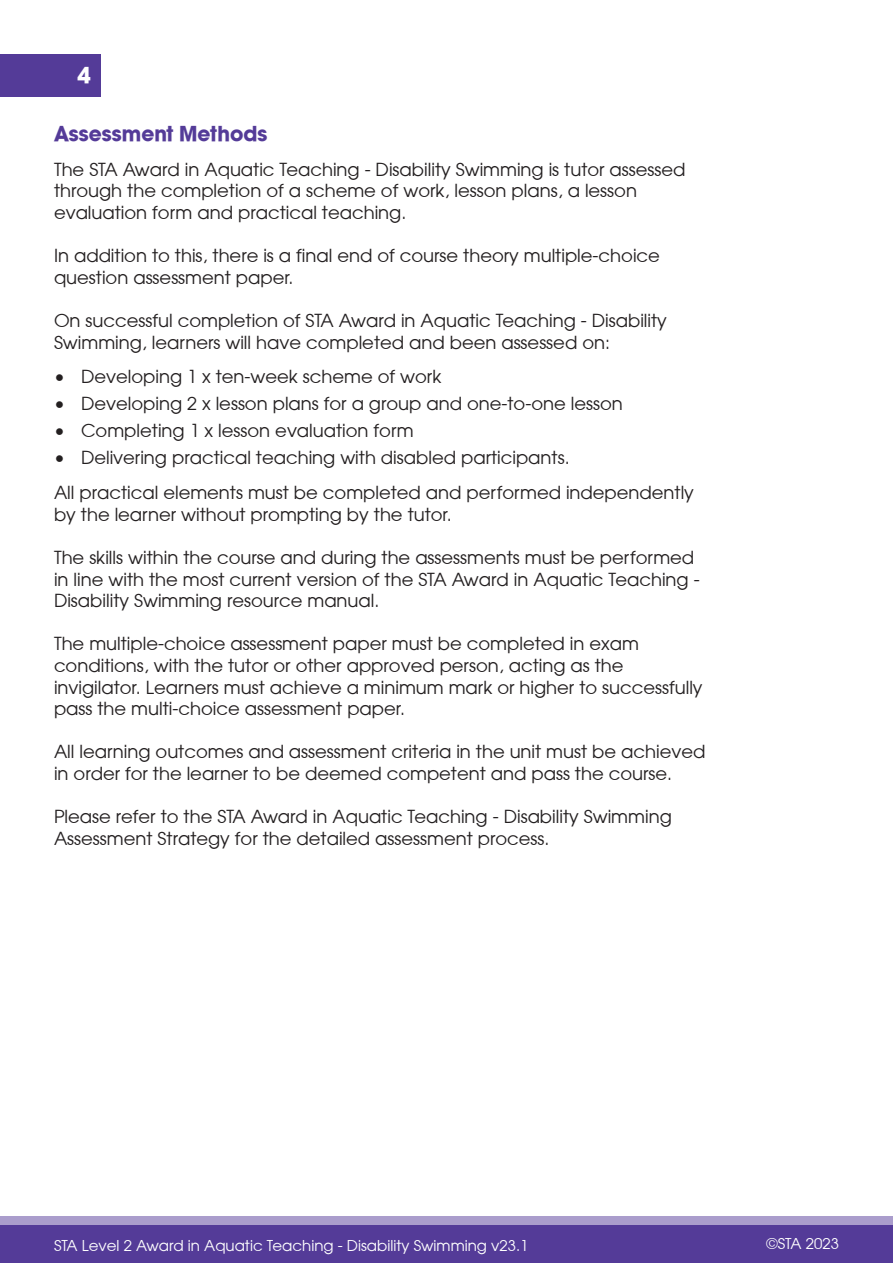
<style>
.page{position:relative;width:893px;height:1263px;background:#fff}
.page>*{position:absolute;margin:0;border:0;box-sizing:border-box;transform-origin:0 0}
.t1{font:24px "Avant Garde Md ITCTT Bold";color:#fff}
.t2{font:22.5px "Avant Garde Md ITCTT Bold";color:#543b98}
.t3{font:18px/21.6px "Avant Garde";color:#231f20}
.t4{font:15px "Avant Garde";color:#fff}
</style>
<div class="page">
<div style="left:0;top:1216px;width:893px;height:38px;background:#aa9dcc"></div>
<div style="left:0;top:54px;width:101px;height:42px;background:#543b98"></div>
<div style="left:0;top:1225px;width:893px;height:38px;background:#543b98"></div>
<h1 class="t1" style="left:78px;top:61px;width:15px">4</h1>
<p class="t2" style="left:54px;top:120px;width:215px">Assessment Methods</p>
<p class="t3" style="left:54px;top:158px;width:633px">The STA Award in Aquatic Teaching - Disability Swimming is tutor assessed through the completion of a scheme of work, lesson plans, a lesson</p>
<p class="t3" style="left:54px;top:201px;width:354px">evaluation form and practical teaching.</p>
<p class="t3" style="left:54px;top:244px;width:607px">In addition to this, there is a final end of course theory multiple-choice question assessment paper.</p>
<p class="t3" style="left:54px;top:309px;width:614px">On successful completion of STA Award in Aquatic Teaching - Disability<br>Swimming, learners will have completed and been assessed on:</p>
<p class="t3" style="left:54px;top:366px;width:389px">• Developing 1 x ten-week scheme of work</p>
<p class="t3" style="left:54px;top:393px;width:570px">• Developing 2 x lesson plans for a group and one-to-one lesson</p>
<p class="t3" style="left:54px;top:420px;width:361px">• Completing 1 x lesson evaluation form</p>
<p class="t3" style="left:54px;top:447px;width:517px">• Delivering practical teaching with disabled participants.</p>
<p class="t3" style="left:54px;top:481px;width:641px">All practical elements must be completed and performed independently by the learner without prompting by the tutor.</p>
<p class="t3" style="left:54px;top:546px;width:647px">The skills within the course and during the assessments must be performed in line with the most current version of the STA Award in Aquatic Teaching -<br>Disability Swimming resource manual.</p>
<p class="t3" style="left:54px;top:633px;width:586px">The multiple-choice assessment paper must be completed in exam</p>
<p class="t3" style="left:54px;top:654px;width:571px">conditions, with the tutor or other approved person, acting as the</p>
<p class="t3" style="left:54px;top:676px;width:650px">invigilator. Learners must achieve a minimum mark or higher to successfully pass the multi-choice assessment paper.</p>
<p class="t3" style="left:54px;top:741px;width:653px">All learning outcomes and assessment criteria in the unit must be achieved in order for the learner to be deemed competent and pass the course.</p>
<p class="t3" style="left:54px;top:805px;width:619px">Please refer to the STA Award in Aquatic Teaching - Disability Swimming<br>Assessment Strategy for the detailed assessment process.</p>
<p class="t4" style="left:54px;top:1236px;width:476px">STA Level 2 Award in Aquatic Teaching - Disability Swimming v23.1</p>
<p class="t4" style="left:767px;top:1234px;width:74px">©STA 2023</p>
</div>
